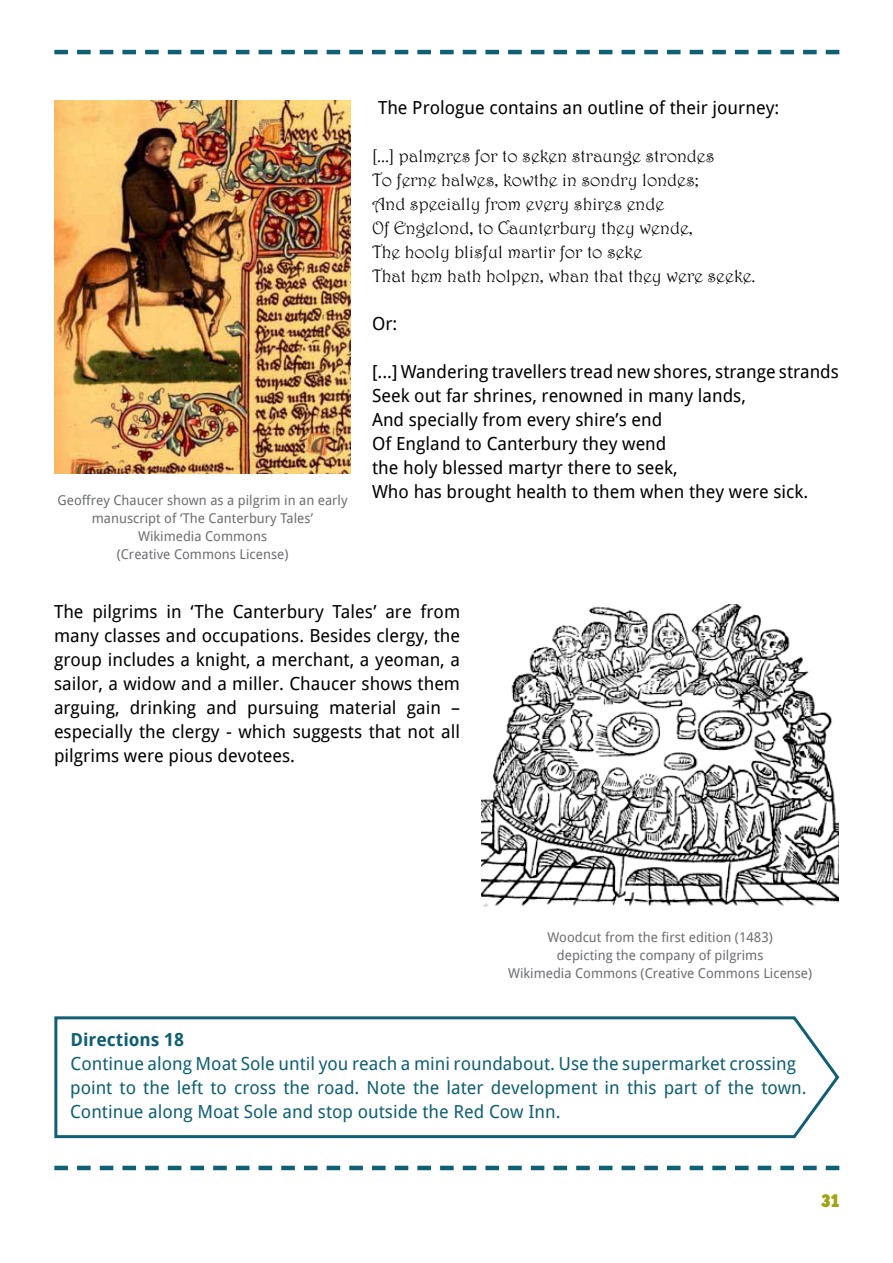
<style>
.page{position:relative;width:893px;height:1263px;background:#fff}
.page>*{position:absolute;margin:0;border:0;box-sizing:border-box;transform-origin:0 0}
.t1{font:18px/24px "Droid Sans";color:#000}
.t2{font:18px/24px "Harrington";color:#000}
.t3{font:18px/24px "Droid Sans";color:#105f73}
.t4{font:700 18px "Droid Sans";color:#105f73}
.t5{font:18px "HVD Comic Serif Pro";color:#9fa515}
.t6{font:13.5px/18px "Droid Sans";color:#6d6e71;text-align:center}
</style>
<div class="page">
<svg style="left:54px;top:50px;width:785px;height:4px"></svg>
<svg style="left:54px;top:1166px;width:785px;height:4px"></svg>
<svg style="left:54px;top:1016px;width:786px;height:123px"></svg>
<img style="left:54px;top:100px;width:296px;height:374px">
<img style="left:481px;top:604px;width:358px;height:303px">
<p class="t6" style="left:58px;top:492px;width:292px">Geoffrey Chaucer shown as a pilgrim in an early manuscript of ‘The Canterbury Tales’<br>Wikimedia Commons<br>(Creative Commons License)</p>
<p class="t1" style="left:378px;top:96px;width:403px">The Prologue contains an outline of their journey:</p>
<p class="t2" style="left:372px;top:144px;width:385px">[...] palmeres for to seken straunge strondes<br>To ferne halwes, kowthe in sondry londes;<br>And specially from every shires ende<br>Of Engelond, to Caunterbury they wende,<br>The hooly blisful martir for to seke<br>That hem hath holpen, whan that they were seeke.</p>
<p class="t1" style="left:372px;top:312px;width:27px">Or:</p>
<p class="t1" style="left:372px;top:360px;width:468px">[...] Wandering travellers tread new shores, strange strands Seek out far shrines, renowned in many lands,<br>And specially from every shire’s end<br>Of England to Canterbury they wend<br>the holy blessed martyr there to seek,<br>Who has brought health to them when they were sick.</p>
<p class="t1" style="left:54px;top:600px;width:408px;text-align:justify">The pilgrims in ‘The Canterbury Tales’ are from many classes and occupations. Besides clergy, the group includes a knight, a merchant, a yeoman, a sailor, a widow and a miller. Chaucer shows them arguing, drinking and pursuing material gain – especially the clergy - which suggests that not all pilgrims were pious devotees.</p>
<p class="t6" style="left:508px;top:928px;width:306px">Woodcut from the first edition (1483)<br>depicting the company of pilgrims<br>Wikimedia Commons (Creative Commons License)</p>
<p class="t4" style="left:71px;top:1029px;width:115px">Directions 18</p>
<p class="t3" style="left:70px;top:1052px;width:738px">Continue along Moat Sole until you reach a mini roundabout. Use the supermarket crossing point to the left to cross the road. Note the later development in this part of the town.<br>Continue along Moat Sole and stop outside the Red Cow Inn.</p>
<p class="t5" style="left:821px;top:1187px;width:20px">31</p>
</div>
